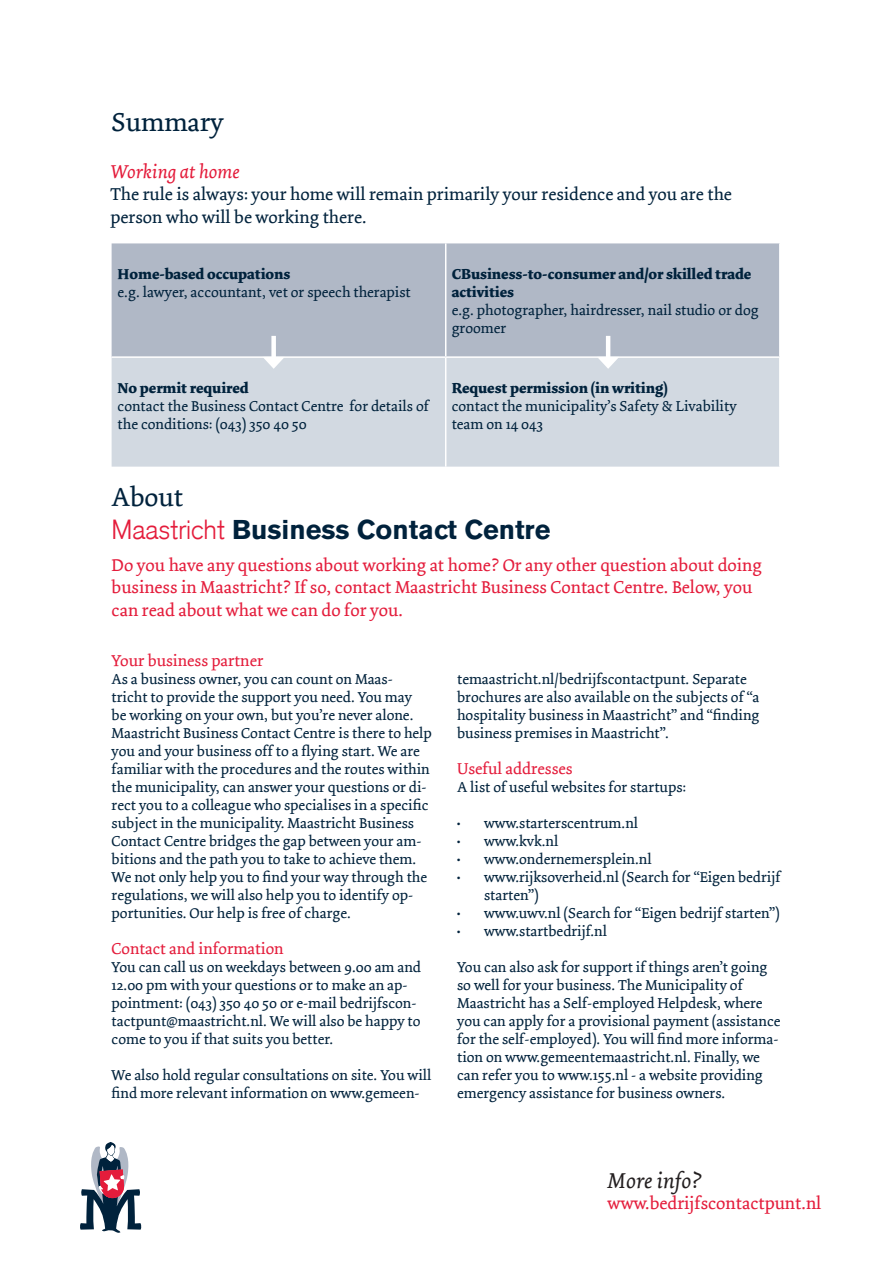
<style>
.page{position:relative;width:893px;height:1263px;background:#fff}
.page>*{position:absolute;margin:0;border:0;box-sizing:border-box;transform-origin:0 0}
.t1{font:700 27px "Akzidenz Grotesk BE";color:#00223c}
.t2{font:27px "Dolly";color:#00223c}
.t3{font:italic 22.5px "Dolly";color:#231f20}
.t4{font:italic 19.5px "Dolly";color:#e41c3b}
.t5{font:18px/22.5px "Dolly";color:#e41c3b}
.t6{font:18px/22.5px "Dolly";color:#00223c}
.t7{font:16.5px "Dolly";color:#e41c3b}
.t8{font:15px/18px "Dolly";color:#00223c}
.t9{font:700 15px/18px "Dolly";color:#00223c}
.s1{font-family:"Akzidenz Grotesk";font-weight:300;color:#e41c3b}
</style>
<div class="page">
<svg style="left:80px;top:1142px;width:62px;height:91px"></svg>
<div style="left:112px;top:243px;width:667px;height:113px;background:#b0b8c6"></div>
<div style="left:112px;top:358px;width:667px;height:109px;background:#d2d9e1"></div>
<hr style="left:445px;top:243px;width:1px;height:113px;background:#fff">
<hr style="left:445px;top:358px;width:1px;height:109px;background:#fff">
<div style="left:271px;top:336px;width:5px;height:25px;background:#fff"></div>
<svg style="left:263px;top:358px;width:22px;height:11px"></svg>
<hr style="left:606px;top:336px;width:4px;height:25px;background:#fff">
<svg style="left:597px;top:358px;width:22px;height:11px"></svg>
<h1 class="t2" style="left:112px;top:106px;width:113px">Summary</h1>
<h3 class="t4" style="left:111px;top:160px;width:131px">Working at home</h3>
<p class="t6" style="left:111px;top:183px;width:623px">The rule is always: your home will remain primarily your residence and you are the person who will be working there.</p>
<p class="t9" style="left:118px;top:265px;width:174px">Home-based occupations</p>
<p class="t8" style="left:118px;top:283px;width:295px">e.g. lawyer, accountant, vet or speech therapist</p>
<p class="t9" style="left:118px;top:379px;width:133px">No permit required</p>
<p class="t8" style="left:118px;top:397px;width:313px">contact the Business Contact Centre for details of the conditions: (043) 350 40 50</p>
<p class="t9" style="left:452px;top:265px;width:301px">CBusiness-to-consumer and/or skilled trade activities</p>
<p class="t8" style="left:452px;top:301px;width:308px">e.g. photographer, hairdresser, nail studio or dog groomer</p>
<p class="t9" style="left:452px;top:379px;width:218px">Request permission (in writing)</p>
<p class="t8" style="left:452px;top:397px;width:286px">contact the municipality’s Safety &amp; Livability team on 14 043</p>
<h1 class="t2" style="left:112px;top:481px;width:73px">About</h1>
<h1 class="t1" style="left:112px;top:514px;width:440px"><span class="s1">Maastricht</span> Business Contact Centre</h1>
<p class="t5" style="left:112px;top:554px;width:652px">Do you have any questions about working at home? Or any other question about doing business in Maastricht? If so, contact Maastricht Business Contact Centre. Below, you can read about what we can do for you.</p>
<p class="t7" style="left:112px;top:651px;width:153px">Your business partner</p>
<p class="t8" style="left:112px;top:670px;width:322px">As a business owner, you can count on Maas&shy;tricht to provide the support you need. You may<br>be working on your own, but you’re never alone.<br>Maastricht Business Contact Centre is there to help you and your business off to a flying start. We are familiar with the procedures and the routes within the municipality, can answer your questions or di&shy;rect you to a colleague who specialises in a specific subject in the municipality. Maastricht Business Contact Centre bridges the gap between your am&shy;bitions and the path you to take to achieve them.<br>We not only help you to find your way through the regulations, we will also help you to identify op&shy;portunities. Our help is free of charge.</p>
<p class="t7" style="left:112px;top:939px;width:173px">Contact and information</p>
<p class="t8" style="left:112px;top:958px;width:311px">You can call us on weekdays between 9.00 am and 12.00 pm with your questions or to make an ap&shy;pointment: (043) 350 40 50 or e-mail bedrijfscon&shy;tactpunt@maastricht.nl. We will also be happy to come to you if that suits you better.</p>
<p class="t8" style="left:112px;top:1066px;width:321px">We also hold regular consultations on site. You will find more relevant information on www.gemeen-</p>
<p class="t8" style="left:457px;top:670px;width:304px">temaastricht.nl/bedrijfscontactpunt. Separate brochures are also available on the subjects of “a hospitality business in Maastricht” and “finding business premises in Maastricht”.</p>
<p class="t7" style="left:457px;top:759px;width:117px">Useful addresses</p>
<p class="t8" style="left:457px;top:778px;width:231px">A list of useful websites for startups:</p>
<p class="t8" style="left:457px;top:814px;width:182px">• www.starterscentrum.nl</p>
<p class="t8" style="left:457px;top:832px;width:103px">• www.kvk.nl</p>
<p class="t8" style="left:457px;top:850px;width:196px">• www.ondernemersplein.nl</p>
<p class="t8" style="left:484px;top:868px;width:298px;text-indent:-27px">• www.rijksoverheid.nl (Search for “Eigen bedrijf starten”)</p>
<p class="t8" style="left:457px;top:904px;width:324px">• www.uwv.nl (Search for “Eigen bedrijf starten”)</p>
<p class="t8" style="left:457px;top:922px;width:151px">• www.startbedrijf.nl</p>
<p class="t8" style="left:457px;top:958px;width:325px">You can also ask for support if things aren’t going so well for your business. The Municipality of Maastricht has a Self-employed Helpdesk, where you can apply for a provisional payment (assistance for the self-employed). You will find more informa&shy;tion on www.gemeentemaastricht.nl. Finally, we can refer you to www.155.nl - a website providing emergency assistance for business owners.</p>
<h2 class="t3" style="left:608px;top:1167px;width:96px">More info?</h2>
<p class="t5" style="left:608px;top:1193px;width:215px">www.bedrijfscontactpunt.nl</p>
</div>
